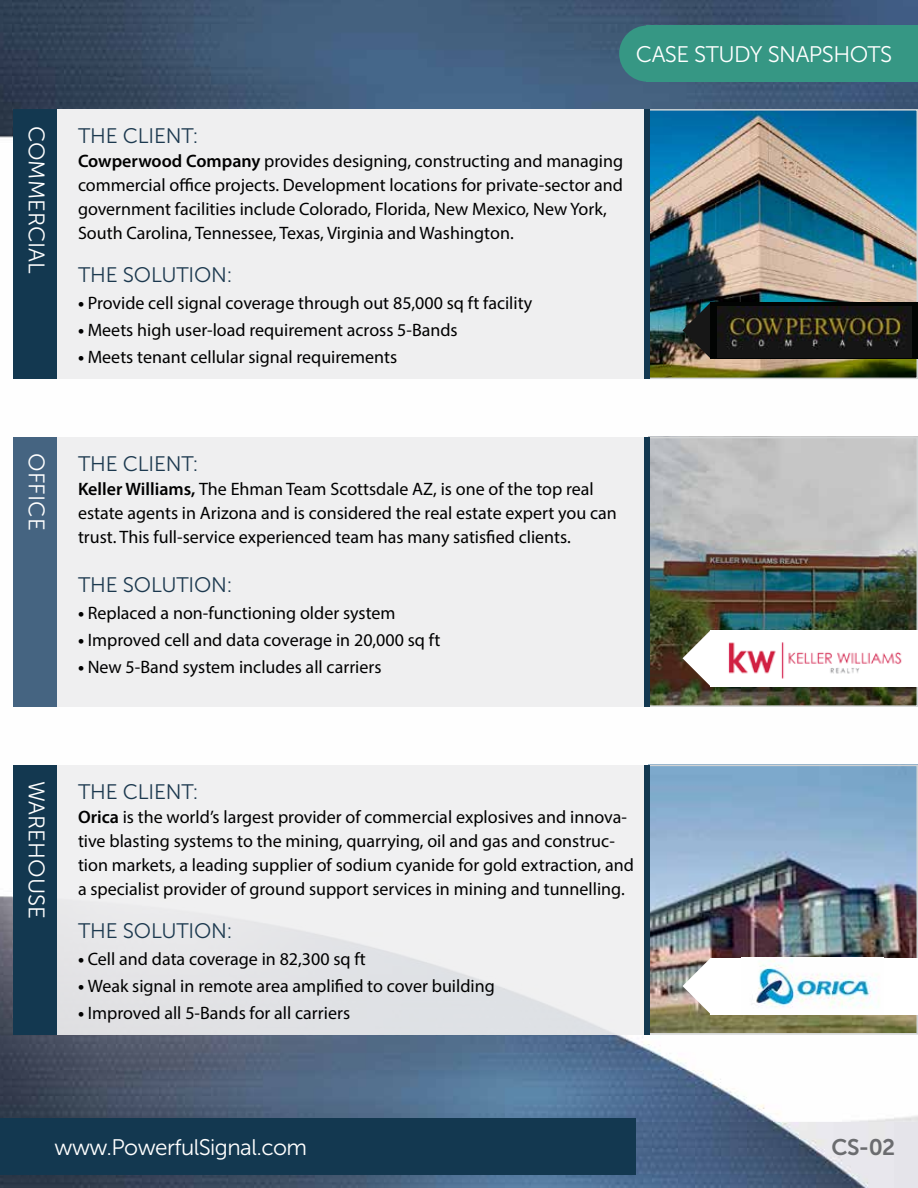
<style>
.page{position:relative;width:918px;height:1188px;background:#fff}
.page>*{position:absolute;margin:0;border:0;box-sizing:border-box;transform-origin:0 0}
.t1{font:22.5px "Museo Sans 300";letter-spacing:-.025em;color:#fff}
.t2{font:22.5px "Museo Sans 300";color:#fff}
.t3{font:22.5px "Museo Sans 700";color:#6b6c6f}
.t4{font:21px "Museo Sans 300";letter-spacing:-.01em;color:#1c394f}
.t5{font:18px/24px "Myriad Pro";color:#000}
.s1{font-weight:600}
.s2{font-weight:700}
</style>
<div class="page">
<img style="left:0;top:0;width:918px;height:1188px">
<div style="left:53px;top:109px;width:594px;height:270px;background:#efeff0"></div>
<div style="left:53px;top:437px;width:594px;height:270px;background:#efeff0"></div>
<div style="left:53px;top:765px;width:594px;height:270px;background:linear-gradient(to bottom,#f4f4f4,#e3e4e7)"></div>
<div style="left:619px;top:25px;width:56px;height:57px;background:#369784;border-radius:50%"></div>
<div style="left:647px;top:26px;width:271px;height:56px;background:#369784"></div>
<div style="left:0;top:1118px;width:635px;height:56px;background:#133850"></div>
<img style="left:651px;top:112px;width:264px;height:264px">
<div style="left:648px;top:109px;width:270px;height:270px;border:2px solid #d1d3d4"></div>
<img style="left:651px;top:440px;width:264px;height:264px">
<div style="left:648px;top:437px;width:270px;height:270px;border:2px solid #d1d3d4"></div>
<img style="left:651px;top:768px;width:264px;height:264px">
<div style="left:648px;top:765px;width:270px;height:270px;border:2px solid #d1d3d4"></div>
<svg style="left:683px;top:302px;width:28px;height:57px;background:#2d322d"></svg>
<svg style="left:683px;top:630px;width:27px;height:56px"></svg>
<svg style="left:683px;top:958px;width:27px;height:56px"></svg>
<div style="left:710px;top:958px;width:208px;height:56px;background:#fff"></div>
<img style="left:751px;top:958px;width:126px;height:50px">
<div style="left:711px;top:302px;width:207px;height:57px;background:#020403"></div>
<img style="left:717px;top:307px;width:195px;height:51px">
<div style="left:710px;top:630px;width:208px;height:56px;background:#fff"></div>
<img style="left:728px;top:642px;width:174px;height:37px">
<div style="left:644px;top:109px;width:6px;height:270px;background:#133850"></div>
<div style="left:644px;top:437px;width:6px;height:270px;background:#133850"></div>
<div style="left:644px;top:765px;width:6px;height:270px;background:#133850"></div>
<div style="left:14px;top:109px;width:43px;height:270px;background:#133850"></div>
<div style="left:14px;top:437px;width:43px;height:270px;background:#456481"></div>
<div style="left:14px;top:765px;width:43px;height:270px;background:#133850"></div>
<p class="t2" style="left:49px;top:126px;width:150px;rotate:90deg">COMMERCIAL</p>
<p class="t1" style="left:636px;top:42px;width:258px">CASE STUDY SNAPSHOTS</p>
<p class="t4" style="left:78px;top:125px;width:122px">THE CLIENT:</p>
<p class="t5" style="left:78px;top:149px;width:547px"><span class="s1">Cowperwood Company</span> provides designing, constructing and managing commercial office projects. Development locations for private-sector and government facilities include Colorado, Florida, New Mexico, New York, South Carolina, Tennessee, Texas, Virginia and Washington.</p>
<p class="t4" style="left:78px;top:264px;width:156px">THE SOLUTION:</p>
<p class="t5" style="left:78px;top:291px;width:456px"><span class="s2">•</span> Provide cell signal coverage through out 85,000 sq ft facility</p>
<p class="t5" style="left:78px;top:318px;width:381px"><span class="s2">•</span> Meets high user-load requirement across 5-Bands</p>
<p class="t5" style="left:78px;top:345px;width:321px"><span class="s2">•</span> Meets tenant cellular signal requirements</p>
<p class="t1" style="left:49px;top:453px;width:79px;rotate:90deg">OFFICE</p>
<p class="t4" style="left:78px;top:452px;width:122px">THE CLIENT:</p>
<p class="t5" style="left:78px;top:477px;width:540px"><span class="s1">Keller Williams,</span> The Ehman Team Scottsdale AZ, is one of the top real estate agents in Arizona and is considered the real estate expert you can trust. This full-service experienced team has many satisfied clients.</p>
<p class="t4" style="left:78px;top:574px;width:156px">THE SOLUTION:</p>
<p class="t5" style="left:78px;top:601px;width:319px"><span class="s2">•</span> Replaced a non-functioning older system</p>
<p class="t5" style="left:78px;top:628px;width:364px"><span class="s2">•</span> Improved cell and data coverage in 20,000 sq ft</p>
<p class="t5" style="left:78px;top:655px;width:305px"><span class="s2">•</span> New 5-Band system includes all carriers</p>
<p class="t2" style="left:49px;top:781px;width:139px;rotate:90deg">WAREHOUSE</p>
<p class="t4" style="left:78px;top:780px;width:122px">THE CLIENT:</p>
<p class="t5" style="left:78px;top:804px;width:557px"><span class="s1">Orica</span> is the world’s largest provider of commercial explosives and innova&shy;tive blasting systems to the mining, quarrying, oil and gas and construc&shy;tion markets, a leading supplier of sodium cyanide for gold extraction, and a specialist provider of ground support services in mining and tunnelling.</p>
<p class="t4" style="left:78px;top:919px;width:156px">THE SOLUTION:</p>
<p class="t5" style="left:78px;top:947px;width:289px"><span class="s2">•</span> Cell and data coverage in 82,300 sq ft</p>
<p class="t5" style="left:78px;top:974px;width:418px"><span class="s2">•</span> Weak signal in remote area amplified to cover building</p>
<p class="t5" style="left:78px;top:1001px;width:274px"><span class="s2">•</span> Improved all 5-Bands for all carriers</p>
<p class="t1" style="left:55px;top:1135px;width:254px">www.PowerfulSignal.com</p>
<p class="t3" style="left:832px;top:1134px;width:65px">CS-02</p>
</div>
